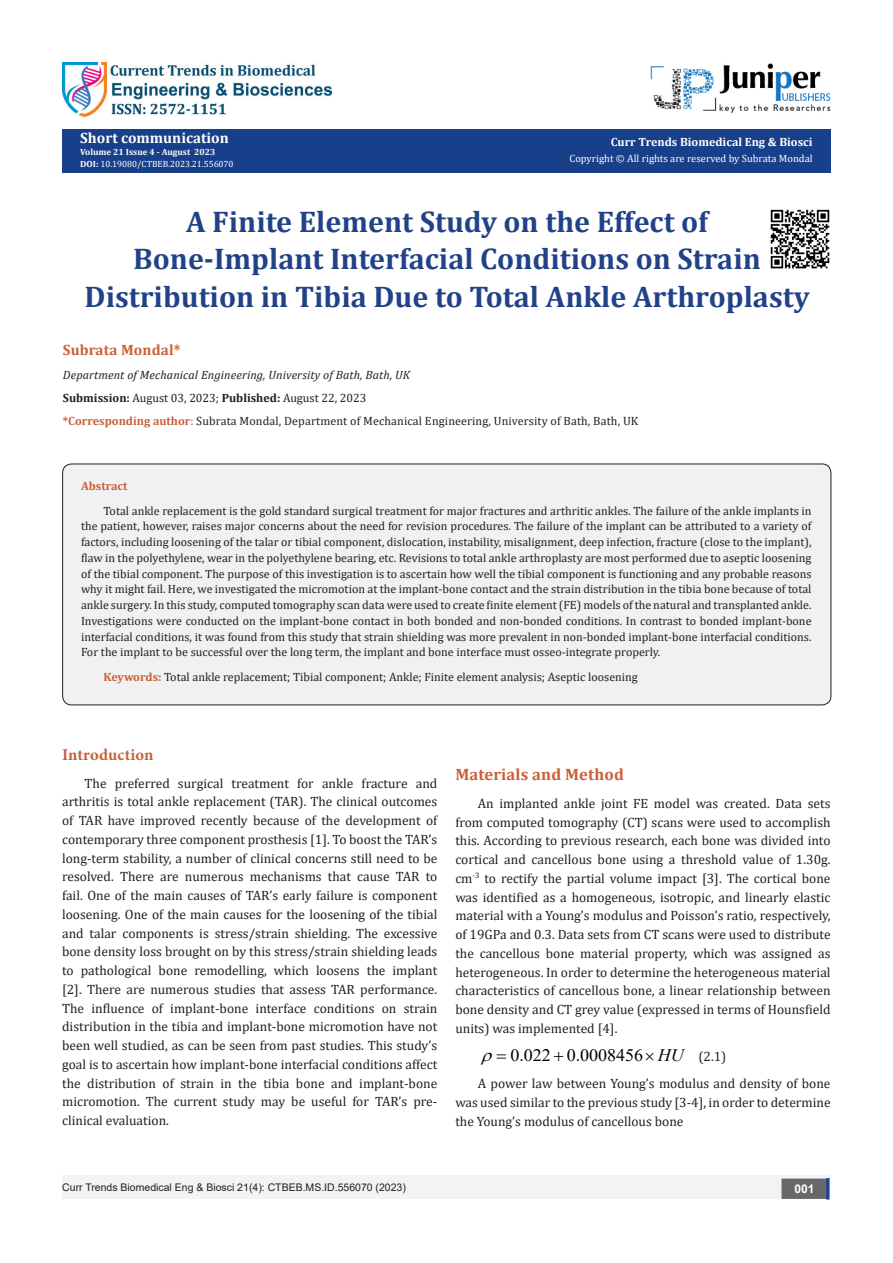
<style>
.page{position:relative;width:893px;height:1263px;background:#fff}
.page>*{position:absolute;margin:0;border:0;box-sizing:border-box;transform-origin:0 0}
.t1{font:700 30px/37.5px "Cambria";color:#214289;text-align:center}
.t2{font:17.55px "Times New Roman";color:#000}
.t3{font:700 16.5px "Cambria";letter-spacing:.01em;color:#ca5f37}
.t4{font:700 16.5px "Minion Pro";letter-spacing:.005em;color:#ca5f37}
.t5{font:700 15px "Cambria";color:#fff}
.t6{font:700 15px "Cambria";letter-spacing:.01em;color:#ca5f37}
.t7{font:13.5px/18.8px "Cambria";color:#231f20;text-align:justify}
.t8{font:12px/15.8px "Cambria";color:#231f20;text-align:justify}
.t9{font:italic 12px "Cambria";letter-spacing:.01em;color:#231f20}
.t10{font:700 12px "Cambria";color:#fffefc}
.t11{font:700 12px "Cambria";color:#ca5f37}
.t12{font:700 12px "Arial";color:#fff}
.t13{font:10.5px "Arial";color:#231f20}
.t14{font:10.5px "Cambria";color:#fffefc}
.t15{font:9px "Cambria";color:#fff}
.t16{font:700 9px "Cambria";color:#fcfcfc}
.s1{font-weight:700;color:#fcfcfc}
.s2{font-weight:700}
.s3{font-weight:700;color:#ca5f37}
.s4{color:#ca5f37}
.s5{font-style:italic}
</style>
<div class="page">
<div style="left:62px;top:129px;width:769px;height:43px;background:#183f89"></div>
<img style="left:651px;top:63px;width:180px;height:50px">
<div style="left:62px;top:1175px;width:495px;height:24px;background:#f2f3f4"></div>
<div style="left:557px;top:1175px;width:274px;height:24px;background:#f2f3f4"></div>
<div style="left:782px;top:1179px;width:45px;height:19px;background:#68676a"></div>
<div style="left:781px;top:1178px;width:46px;height:21px;border:2px solid #68676a"></div>
<div style="left:826px;top:1178px;width:3px;height:21px;background:#253f8e;border:2px solid #253f8e"></div>
<img style="left:62px;top:62px;width:269px;height:55px">
<div style="left:63px;top:464px;width:768px;height:241px;background:#f0f1f2;border-radius:9px"></div>
<div style="left:62px;top:464px;width:769px;height:241px;border:1px solid #231f20;border-radius:9px"></div>
<img style="left:770px;top:209px;width:60px;height:60px">
<p class="t5" style="left:80px;top:127px;width:150px">Short communication</p>
<p class="t16" style="left:80px;top:146px;width:137px">Volume 21 Issue 4 - August 2023</p>
<p class="t15" style="left:80px;top:159px;width:155px"><span class="s1">D</span><span class="s2">OI:</span> 10.19080/CTBEB.2023.21.556070</p>
<p class="t10" style="left:611px;top:134px;width:203px">Curr Trends Biomedical Eng &amp; Biosci</p>
<p class="t14" style="left:569px;top:152px;width:245px">Copyright © All rights are reserved by Subrata Mondal</p>
<p class="t1" style="left:85px;top:202px;width:727px">A Finite Element Study on the Effect of<br>Bone-Implant Interfacial Conditions on Strain<br>Distribution in Tibia Due to Total Ankle Arthroplasty</p>
<p class="t6" style="left:63px;top:339px;width:119px">Subrata Mondal*</p>
<p class="t9" style="left:63px;top:366px;width:349px">Department of Mechanical Engineering, University of Bath, Bath, UK</p>
<p class="t8" style="left:63px;top:390px;width:305px"><span class="s2">Submission:</span> August 03, 2023; <span class="s2">Published:</span> August 22, 2023</p>
<p class="t8" style="left:63px;top:413px;width:577px"><span class="s3">*Corresponding author</span><span class="s4">:</span> Subrata Mondal, Department of Mechanical Engineering, University of Bath, Bath, UK</p>
<p class="t11" style="left:81px;top:477px;width:48px">Abstract</p>
<p class="t8" style="left:81px;top:503px;width:732px;text-indent:22px">Total ankle replacement is the gold standard surgical treatment for major fractures and arthritic ankles. The failure of the ankle implants in the patient, however, raises major concerns about the need for revision procedures. The failure of the implant can be attributed to a variety of factors, including loosening of the talar or tibial component, dislocation, instability, misalignment, deep infection, fracture (close to the implant), flaw in the polyethylene, wear in the polyethylene bearing, etc. Revisions to total ankle arthroplasty are most performed due to aseptic loosening of the tibial component. The purpose of this investigation is to ascertain how well the tibial component is functioning and any probable reasons why it might fail. Here, we investigated the micromotion at the implant-bone contact and the strain distribution in the tibia bone because of total ankle surgery. In this study, computed tomography scan data were used to create finite element (FE) models of the natural and transplanted ankle.<br>Investigations were conducted on the implant-bone contact in both bonded and non-bonded conditions. In contrast to bonded implant-bone interfacial conditions, it was found from this study that strain shielding was more prevalent in non-bonded implant-bone interfacial conditions.<br>For the implant to be successful over the long term, the implant and bone interface must osseo-integrate properly.</p>
<p class="t8" style="left:104px;top:669px;width:536px"><span class="s3">Keywords:</span> Total ankle replacement; Tibial component; Ankle; Finite element analysis; Aseptic loosening</p>
<p class="t4" style="left:62px;top:743px;width:93px">Introduction</p>
<p class="t7" style="left:62px;top:774px;width:377px;text-indent:22px">The preferred surgical treatment for ankle fracture and arthritis is total ankle replacement (TAR). The clinical outcomes of TAR have improved recently because of the development of contemporary three component prosthesis [1]. To boost the TAR’s long-term stability, a number of clinical concerns still need to be resolved. There are numerous mechanisms that cause TAR to fail. One of the main causes of TAR’s early failure is component loosening. One of the main causes for the loosening of the tibial and talar components is stress/strain shielding. The excessive bone density loss brought on by this stress/strain shielding leads to pathological bone remodelling, which loosens the implant [2]. There are numerous studies that assess TAR performance.<br>The influence of implant-bone interface conditions on strain distribution in the tibia and implant-bone micromotion have not been well studied, as can be seen from past studies. This study’s goal is to ascertain how implant-bone interfacial conditions affect the distribution of strain in the tibia bone and implant-bone micromotion. The current study may be useful for TAR’s pre&shy;clinical evaluation.</p>
<p class="t3" style="left:455px;top:763px;width:170px">Materials and Method</p>
<p class="t7" style="left:455px;top:794px;width:377px;text-indent:22px">An implanted ankle joint FE model was created. Data sets from computed tomography (CT) scans were used to accomplish this. According to previous research, each bone was divided into cortical and cancellous bone using a threshold value of 1.30g. cm<sup>-3</sup> to rectify the partial volume impact [3]. The cortical bone was identified as a homogeneous, isotropic, and linearly elastic material with a Young’s modulus and Poisson’s ratio, respectively, of 19GPa and 0.3. Data sets from CT scans were used to distribute the cancellous bone material property, which was assigned as heterogeneous. In order to determine the heterogeneous material characteristics of cancellous bone, a linear relationship between bone density and CT grey value (expressed in terms of Hounsfield units) was implemented [4].</p>
<p class="t2" style="left:510px;top:1043px;width:175px">0.022 0.0008456 <span class="s5">HU</span></p>
<p class="t7" style="left:698px;top:1047px;width:30px">(2.1)</p>
<p class="t7" style="left:455px;top:1074px;width:377px;text-indent:22px">A power law between Young’s modulus and density of bone was used similar to the previous study [3-4], in order to determine the Young’s modulus of cancellous bone</p>
<p class="t13" style="left:62px;top:1180px;width:345px">Curr Trends Biomedical Eng &amp; Biosci 21(4): CTBEB.MS.ID.556070 (2023)</p>
<p class="t12" style="left:794px;top:1180px;width:22px">001</p>
</div>
